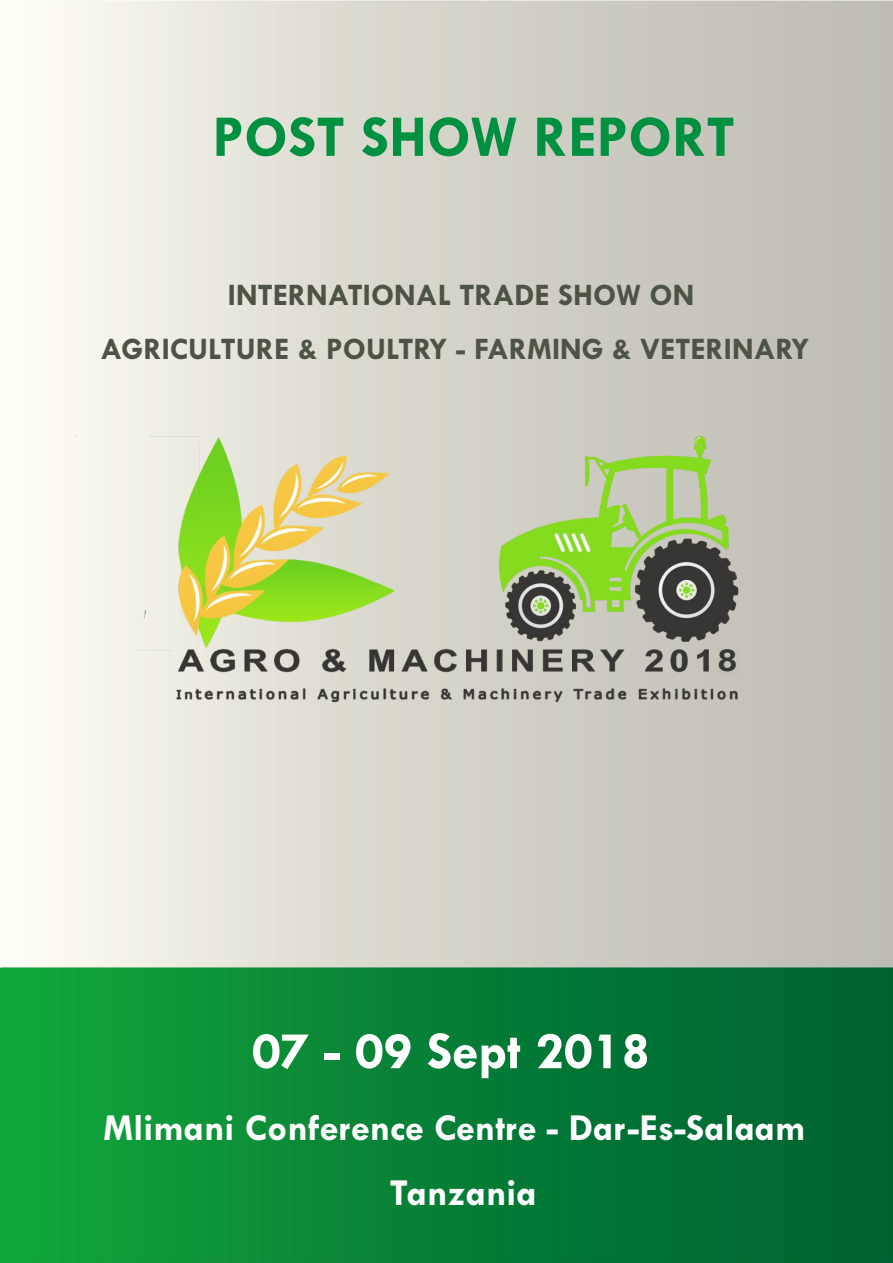
<style>
.page{position:relative;width:893px;height:1263px;background:#fff}
.page>*{position:absolute;margin:0;border:0;box-sizing:border-box;transform-origin:0 0}
.t1{font:700 59.55px "Tw Cen";color:#009140}
.t2{font:700 54px "Tw Cen";color:#fff}
.t3{font:700 38.4px/65.7px "Tw Cen";color:#fff;text-align:center}
.t4{font:700 31.5px/54.6px "Tw Cen";color:#4d5445;text-align:center}
.t5{font:700 30.3px "Arial";color:#383636;scale:1.19 1}
</style>
<div class="page">
<img style="left:0;top:1px;width:893px;height:1262px">
<img style="left:35px;top:430px;width:816px;height:286px">
<div style="left:718px;top:647px;width:23px;height:30px;background:#c2c2b8"></div>
<h1 class="t1" style="left:212px;top:115px;width:524px">POST SHOW REPORT</h1>
<p class="t4" style="left:101px;top:270px;width:710px">INTERNATIONAL TRADE SHOW ON<br>AGRICULTURE &amp; POULTRY - FARMING &amp; VETERINARY</p>
<p class="t5" style="left:717px;top:649px;width:18px">8</p>
<h2 class="t2" style="left:252px;top:1031px;width:400px">07 - 09 Sept 2018</h2>
<p class="t3" style="left:103px;top:1097px;width:704px">Mlimani Conference Centre - Dar-Es-Salaam<br>Tanzania</p>
</div>
